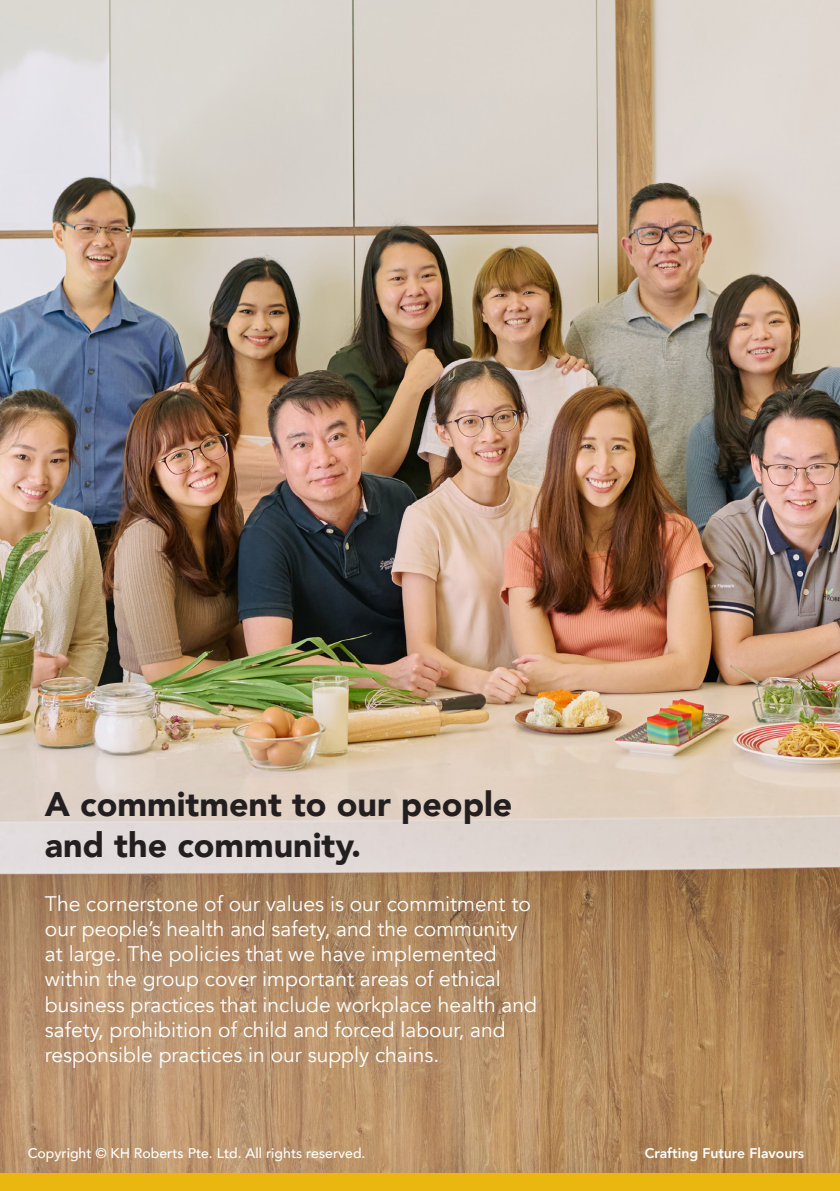
<style>
.page{position:relative;width:840px;height:1191px;background:#fff}
.page>*{position:absolute;margin:0;border:0;box-sizing:border-box;transform-origin:0 0}
.t1{font:900 34px/40.8px "Avenir";color:#231f20}
.t2{font:21px/25.2px "Avenir";color:#fff}
.t3{font:500 14px "Avenir";color:#fff}
.t4{font:800 14px "Avenir";color:#fff}
</style>
<div class="page">
<img style="left:0;top:0;width:839px;height:1173px">
<div style="left:0;top:1173px;width:839px;height:18px;background:#eab610"></div>
<p class="t1" style="left:45px;top:783px;width:468px">A commitment to our people and the community.</p>
<p class="t2" style="left:45px;top:891px;width:493px">The cornerstone of our values is our commitment to our people’s health and safety, and the community at large. The policies that we have implemented within the group cover important areas of ethical business practices that include workplace health and safety, prohibition of child and forced labour, and responsible practices in our supply chains.</p>
<p class="t3" style="left:28px;top:1141px;width:339px">Copyright © KH Roberts Pte. Ltd. All rights reserved.</p>
<p class="t4" style="left:644px;top:1142px;width:161px">Crafting Future Flavours</p>
</div>
